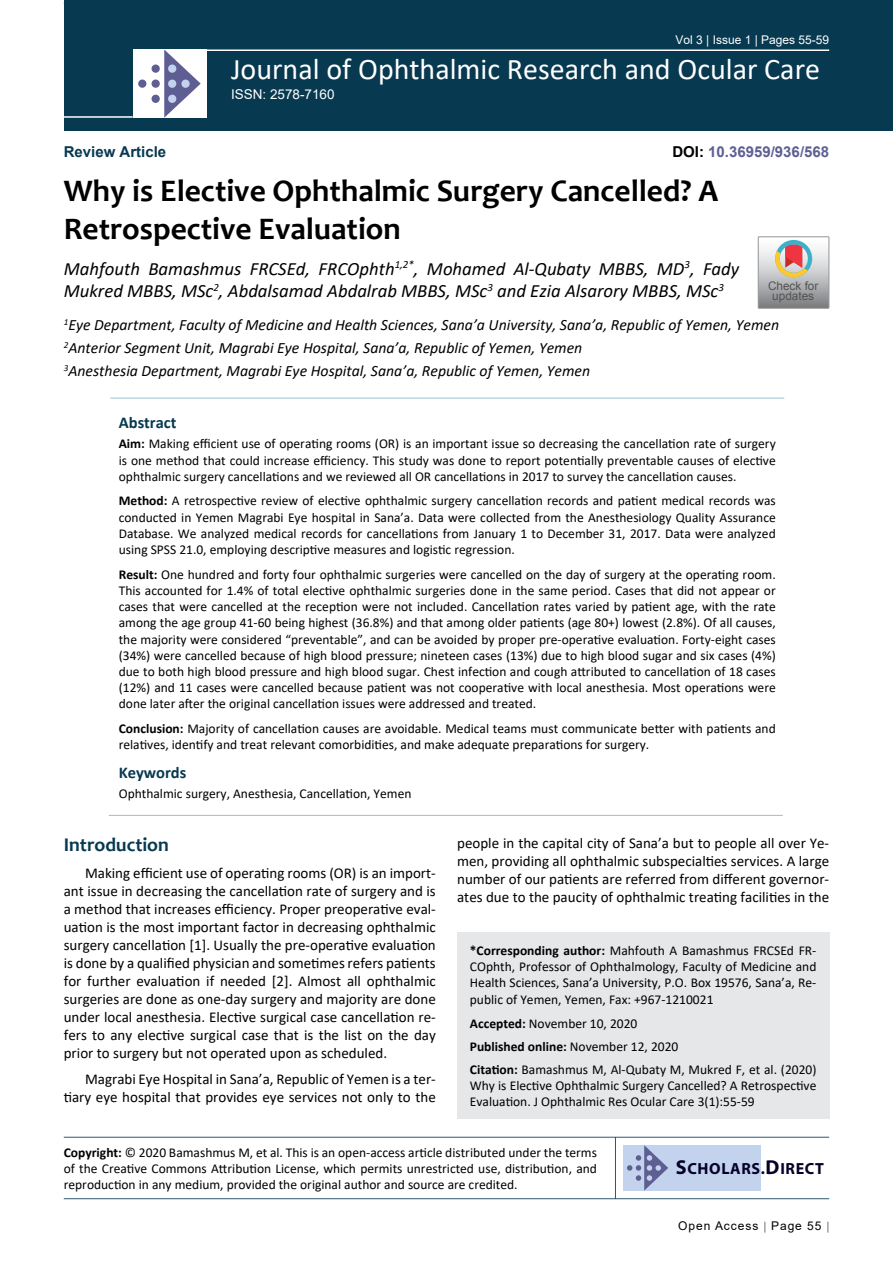
<style>
.page{position:relative;width:893px;height:1263px;background:#fff}
.page>*{position:absolute;margin:0;border:0;box-sizing:border-box;transform-origin:0 0}
.t1{font:700 31.5px/37.8px "Candara";color:#000}
.t2{font:30px "Calibri";color:#fff}
.t3{font:700 19.5px "Candara";color:#073950}
.t4{font:italic 18.75px/22.5px "Calibri";color:#000}
.t5{font:700 16.5px "Calibri";color:#073950}
.t6{font:700 16.2px "Myriad Pro";letter-spacing:.04em;color:#050128}
.t7{font:italic 15.75px/23.1px "Calibri";color:#000}
.t8{font:15px/18px "Calibri";color:#000;text-align:justify}
.t9{font:700 15px "Arial";color:#5e5f93}
.t10{font:700 15px "Arial";color:#073950}
.t11{font:13.5px/16.2px "Calibri";color:#000;text-align:justify}
.t12{font:13.5px "Arial";color:#fff}
.t13{font:12px "Arial";color:#fff}
.t14{font:12px "Arial";letter-spacing:.08em;color:#000}
.t15{font:11.85px/10.2px "Arial";color:#535353;text-align:center}
.s1{color:#000}
.s2{font-weight:700}
.s3{font-size:20.25px}
</style>
<div class="page">
<div style="left:64px;top:0;width:829px;height:131px;background:#073950"></div>
<div style="left:457px;top:932px;width:372px;height:187px;background:#e6e7e8"></div>
<hr style="left:64px;top:1137px;width:765px;height:1px;background:#073950">
<hr style="left:64px;top:1198px;width:765px;height:1px;background:#073950">
<hr style="left:615px;top:1137px;width:1px;height:62px;background:#073950">
<hr style="left:204px;top:49px;width:625px;height:2px;background:#fff">
<hr style="left:64px;top:116px;width:69px;height:2px;background:#fff">
<div style="left:133px;top:49px;width:74px;height:69px;background:#fff"></div>
<svg style="left:164px;top:49px;width:37px;height:69px"></svg>
<div style="left:152px;top:65px;width:8px;height:8px;background:#5e5e92;border-radius:50%"></div>
<div style="left:138px;top:80px;width:8px;height:8px;background:#5e5e92;border-radius:50%"></div>
<div style="left:152px;top:80px;width:8px;height:8px;background:#5e5e92;border-radius:50%"></div>
<div style="left:168px;top:80px;width:8px;height:8px;background:#c3d3ee;border-radius:50%"></div>
<div style="left:181px;top:80px;width:9px;height:8px;background:#c3d3ee;border-radius:50%"></div>
<div style="left:168px;top:95px;width:8px;height:8px;background:#c3d3ee;border-radius:50%"></div>
<div style="left:168px;top:65px;width:8px;height:8px;background:#c3d3ee;border-radius:50%"></div>
<div style="left:152px;top:95px;width:8px;height:8px;background:#5e5e92;border-radius:50%"></div>
<div style="left:623px;top:1145px;width:138px;height:45px;background:#c3d3ee"></div>
<svg style="left:627px;top:1145px;width:41px;height:45px"></svg>
<hr style="left:110px;top:398px;width:674px;height:1px;background:#98c0d2">
<hr style="left:109px;top:815px;width:674px;height:1px;background:#98c0d2">
<div style="left:758px;top:236px;width:71px;height:73px;border:1px solid #939598"></div>
<svg style="left:758px;top:237px;width:71px;height:71px;background:#bdb6b3"></svg>
<p class="t13" style="left:675px;top:31px;width:155px">Vol 3 | Issue 1 | Pages 55-59</p>
<h2 class="t2" style="left:231px;top:48px;width:590px">Journal of Ophthalmic Research and Ocular Care</h2>
<p class="t12" style="left:231px;top:85px;width:105px">ISSN: 2578-7160</p>
<p class="t9" style="left:672px;top:141px;width:158px"><span class="s1">DOI:</span> 10.36959/936/568</p>
<h1 class="t1" style="left:64px;top:172px;width:656px">Why is Elective Ophthalmic Surgery Cancelled? A<br>Retrospective Evaluation</h1>
<h3 class="t4" style="left:64px;top:256px;width:677px">Mahfouth Bamashmus FRCSEd, FRCOphth<sup>1,2*</sup>, Mohamed Al-Qubaty MBBS, MD<sup>3</sup>, Fady<br>Mukred MBBS, MSc<sup>2</sup>, Abdalsamad Abdalrab MBBS, MSc<sup>3</sup> and Ezia Alsarory MBBS, MSc<sup>3</sup></h3>
<p class="t7" style="left:64px;top:313px;width:717px"><sup>1</sup>Eye Department, Faculty of Medicine and Health Sciences, Sana’a University, Sana’a, Republic of Yemen, Yemen<br><sup>2</sup>Anterior Segment Unit, Magrabi Eye Hospital, Sana’a, Republic of Yemen, Yemen<br><sup>3</sup>Anesthesia Department, Magrabi Eye Hospital, Sana’a, Republic of Yemen, Yemen</p>
<p class="t10" style="left:64px;top:141px;width:104px">Review Article</p>
<p class="t15" style="left:768px;top:281px;width:52px">Check for updates</p>
<p class="t5" style="left:119px;top:411px;width:59px">Abstract</p>
<p class="t11" style="left:119px;top:435px;width:658px"><span class="s2">Aim:</span> Making efficient use of operating rooms (OR) is an important issue so decreasing the cancellation rate of surgery is one method that could increase efficiency. This study was done to report potentially preventable causes of elective ophthalmic surgery cancellations and we reviewed all OR cancellations in 2017 to survey the cancellation causes.</p>
<p class="t11" style="left:119px;top:492px;width:658px"><span class="s2">Method:</span> A retrospective review of elective ophthalmic surgery cancellation records and patient medical records was conducted in Yemen Magrabi Eye hospital in Sana’a. Data were collected from the Anesthesiology Quality Assurance Database. We analyzed medical records for cancellations from January 1 to December 31, 2017. Data were analyzed using SPSS 21.0, employing descriptive measures and logistic regression.</p>
<p class="t11" style="left:119px;top:566px;width:658px"><span class="s2">Result:</span> One hundred and forty four ophthalmic surgeries were cancelled on the day of surgery at the operating room.<br>This accounted for 1.4% of total elective ophthalmic surgeries done in the same period. Cases that did not appear or cases that were cancelled at the reception were not included. Cancellation rates varied by patient age, with the rate among the age group 41-60 being highest (36.8%) and that among older patients (age 80+) lowest (2.8%). Of all causes, the majority were considered “preventable”, and can be avoided by proper pre-operative evaluation. Forty-eight cases (34%) were cancelled because of high blood pressure; nineteen cases (13%) due to high blood sugar and six cases (4%) due to both high blood pressure and high blood sugar. Chest infection and cough attributed to cancellation of 18 cases (12%) and 11 cases were cancelled because patient was not cooperative with local anesthesia. Most operations were done later after the original cancellation issues were addressed and treated.</p>
<p class="t11" style="left:119px;top:720px;width:658px"><span class="s2">Conclusion:</span> Majority of cancellation causes are avoidable. Medical teams must communicate better with patients and relatives, identify and treat relevant comorbidities, and make adequate preparations for surgery.</p>
<p class="t5" style="left:119px;top:760px;width:69px">Keywords</p>
<p class="t11" style="left:119px;top:785px;width:294px">Ophthalmic surgery, Anesthesia, Cancellation, Yemen</p>
<h3 class="t3" style="left:64px;top:832px;width:107px">Introduction</h3>
<p class="t8" style="left:64px;top:863px;width:374px;text-indent:21px">Making efficient use of operating rooms (OR) is an import&shy;ant issue in decreasing the cancellation rate of surgery and is a method that increases efficiency. Proper preoperative eval&shy;uation is the most important factor in decreasing ophthalmic surgery cancellation [1]. Usually the pre-operative evaluation is done by a qualified physician and sometimes refers patients for further evaluation if needed [2]. Almost all ophthalmic surgeries are done as one-day surgery and majority are done under local anesthesia. Elective surgical case cancellation re&shy;fers to any elective surgical case that is the list on the day prior to surgery but not operated upon as scheduled.</p>
<p class="t8" style="left:64px;top:1070px;width:374px;text-align:right">Magrabi Eye Hospital in Sana’a, Republic of Yemen is a ter&shy;tiary eye hospital that provides eye services not only to the</p>
<p class="t8" style="left:457px;top:834px;width:374px">people in the capital city of Sana’a but to people all over Ye&shy;men, providing all ophthalmic subspecialties services. A large number of our patients are referred from different governor&shy;ates due to the paucity of ophthalmic treating facilities in the</p>
<p class="t11" style="left:470px;top:942px;width:348px"><span class="s2">*Corresponding author:</span> Mahfouth A Bamashmus FRCSEd FR-COphth, Professor of Ophthalmology, Faculty of Medicine and Health Sciences, Sana’a University, P.O. Box 19576, Sana’a, Re&shy;public of Yemen, Yemen, Fax: +967-1210021</p>
<p class="t11" style="left:470px;top:1011px;width:348px;line-height:23px;text-align:left"><span class="s2">Accepted:</span> November 10, 2020<br><span class="s2">Published online:</span> November 12, 2020<br><span class="s2">Citation:</span> Bamashmus M, Al-Qubaty M, Mukred F, et al. (2020)</p>
<p class="t11" style="left:470px;top:1077px;width:348px">Why is Elective Ophthalmic Surgery Cancelled? A Retrospective<br>Evaluation. J Ophthalmic Res Ocular Care 3(1):55-59</p>
<p class="t11" style="left:64px;top:1144px;width:535px"><span class="s2">Copyright:</span> © 2020 Bamashmus M, et al. This is an open-access article distributed under the terms of the Creative Commons Attribution License, which permits unrestricted use, distribution, and reproduction in any medium, provided the original author and source are credited.</p>
<p class="t6" style="left:676px;top:1158px;width:150px"><span class="s3">S</span>CHOLARS.<span class="s3">D</span>IRECT</p>
<p class="t14" style="left:678px;top:1217px;width:145px">Open Access Page 55</p>
</div>
